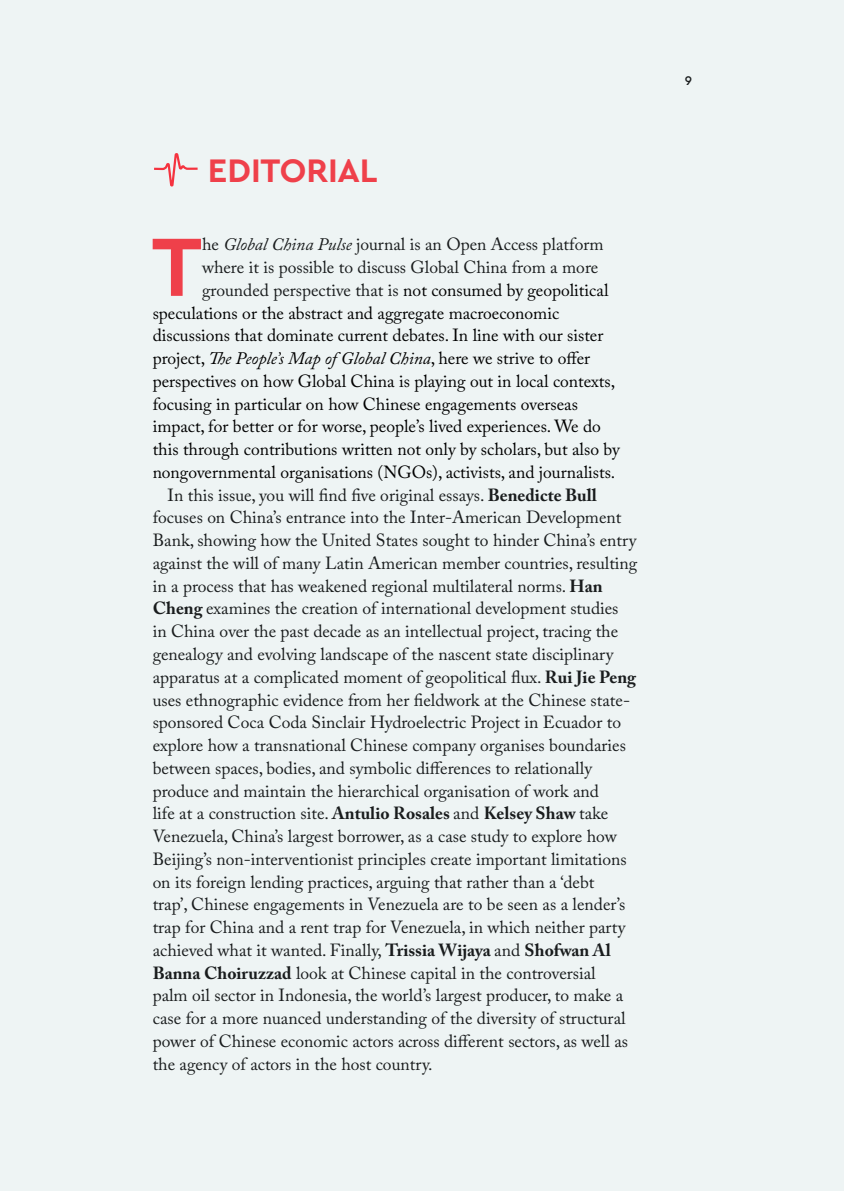
<style>
.page{position:relative;width:844px;height:1191px;background:#fff}
.page>*{position:absolute;margin:0;border:0;box-sizing:border-box;transform-origin:0 0}
.Column_Body_Text_Dro{font:700 86.45px "Cera Pro";color:#ef404a}
.Section_Title{font:700 34.12px "Cera Pro";letter-spacing:-.01em;color:#ef404a}
.Column_Body_Text_Ind{font:17.5px/22.8px "Adobe Caslon Pro";color:#191c1d}
.Column_Body_Text_Dro-2{font:17.5px "Adobe Caslon Pro";color:#000}
.Column_Body_Text_Dro-3{font:17.5px "Adobe Caslon Pro";color:#191c1d}
.t1{font:500 13.12px "Cera Pro";color:#191c1d}
.s1{font-style:italic}
.s2{color:#000}
.s3{font-weight:700}
</style>
<div class="page">
<div style="left:0;top:0;width:843px;height:1191px;background:#eef4f4"></div>
<svg style="left:154px;top:153px;width:44px;height:34px"></svg>
<p class="Section_Title" style="left:208px;top:148px;width:171px">EDITORIAL</p>
<p class="Column_Body_Text_Dro" style="left:151px;top:209px;width:52px">T</p>
<p class="Column_Body_Text_Dro-3" style="left:202px;top:234px;width:403px">he <span class="s1">Global China Pulse</span> journal is an Open Access platform</p>
<p class="Column_Body_Text_Dro-3" style="left:202px;top:257px;width:397px">where it is possible to discuss Global China from a more</p>
<p class="Column_Body_Text_Dro-3" style="left:202px;top:279px;width:408px">grounded perspective that is <span class="s2">not consumed by geopolitical</span></p>
<p class="Column_Body_Text_Dro-2" style="left:153px;top:302px;width:408px">speculations or the abstract and aggregate macroeconomic</p>
<p class="Column_Body_Text_Dro-2" style="left:153px;top:325px;width:452px">discussions that dominate current debates. In line with our sister</p>
<p class="Column_Body_Text_Dro-2" style="left:153px;top:348px;width:439px">project, <span class="s1">The People’s Map of Global China</span>, here we strive to offer</p>
<p class="Column_Body_Text_Dro-2" style="left:153px;top:370px;width:464px">perspectives on how Global China is playing out in local contexts,</p>
<p class="Column_Body_Text_Dro-2" style="left:153px;top:393px;width:426px">focusing in particular on how Chinese engagements overseas</p>
<p class="Column_Body_Text_Dro-2" style="left:153px;top:416px;width:450px">impact, for better or for worse, people’s lived experiences. We do</p>
<p class="Column_Body_Text_Dro-2" style="left:153px;top:439px;width:468px">this through contributions written not only by scholars, but also by</p>
<p class="Column_Body_Text_Dro-2" style="left:153px;top:461px;width:464px">nongovernmental organisations (NGOs), activists, and journalists.</p>
<p class="Column_Body_Text_Ind" style="left:153px;top:483px;width:486px;text-indent:15px">In this issue, you will find five original essays. <span class="s3">Benedicte Bull </span>focuses on China’s entrance into the Inter-American Development Bank, showing how the United States sought to hinder China’s entry against the will of many Latin American member countries, resulting in a process that has weakened regional multilateral norms. <span class="s3">Han Cheng</span> examines the creation of international development studies<br>in China over the past decade as an intellectual project, tracing the genealogy and evolving landscape of the nascent state disciplinary apparatus at a complicated moment of geopolitical flux. <span class="s3">Rui Jie Peng </span>uses ethnographic evidence from her fieldwork at the Chinese state&shy;sponsored Coca Coda Sinclair Hydroelectric Project in Ecuador to explore how a transnational Chinese company organises boundaries between spaces, bodies, and symbolic differences to relationally produce and maintain the hierarchical organisation of work and<br>life at a construction site. <span class="s3">Antulio Rosales</span> and <span class="s3">Kelsey Shaw</span> take Venezuela, China’s largest borrower, as a case study to explore how Beijing’s non-interventionist principles create important limitations on its foreign lending practices, arguing that rather than a ‘debt<br>trap’, Chinese engagements in Venezuela are to be seen as a lender’s trap for China and a rent trap for Venezuela, in which neither party achieved what it wanted. Finally, <span class="s3">Trissia Wijaya</span> and <span class="s3">Shofwan Al Banna Choiruzzad</span> look at Chinese capital in the controversial<br>palm oil sector in Indonesia, the world’s largest producer, to make a case for a more nuanced understanding of the diversity of structural power of Chinese economic actors across different sectors, as well as the agency of actors in the host country.</p>
<p class="t1" style="left:684px;top:72px;width:9px">9</p>
</div>
